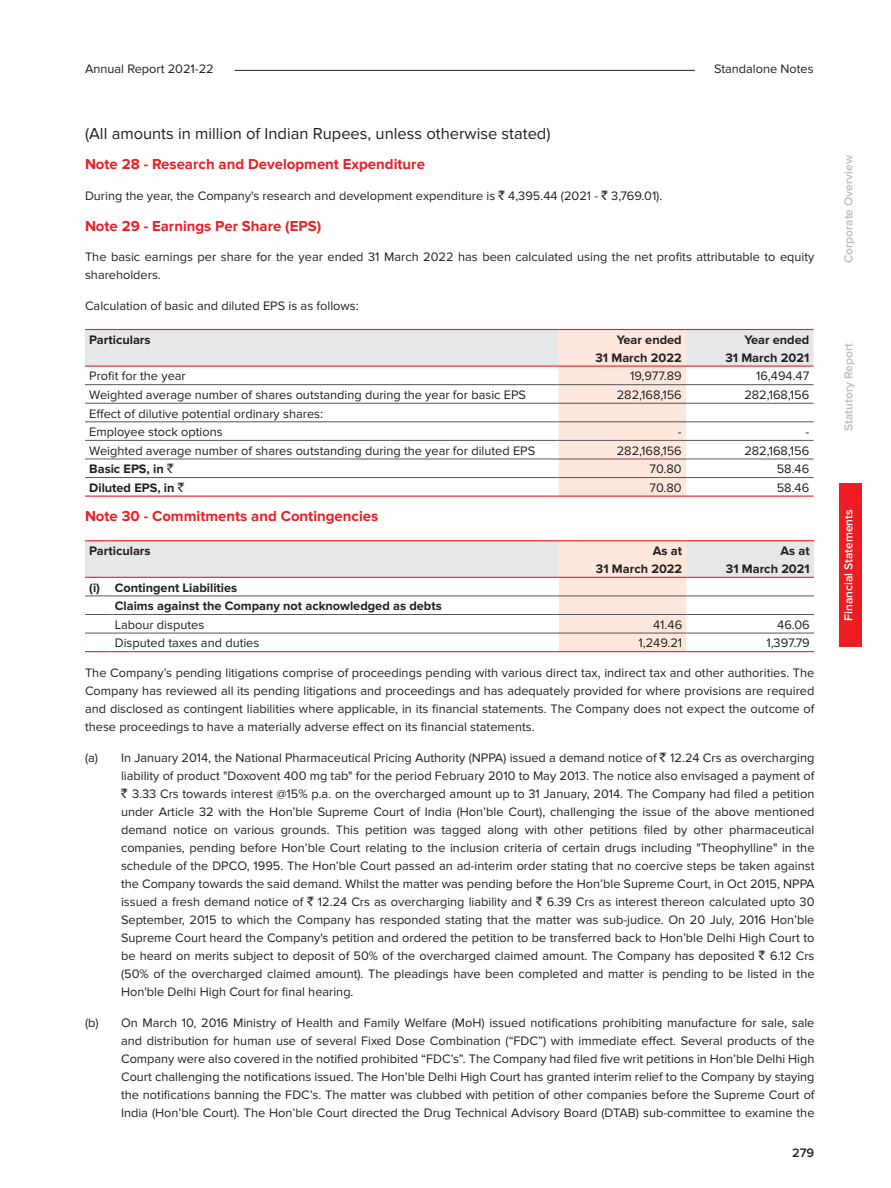
<style>
.page{position:relative;width:891px;height:1188px;background:#fff}
.page>*{position:absolute;margin:0;border:0;box-sizing:border-box;transform-origin:0 0}
.t1{font:16.5px "Proxima Nova";color:#231f20}
.t2{font:700 15px "Proxima Nova";color:#ee1d23}
.t3{font:12.75px/18px "Proxima Nova";color:#231f20;text-align:justify}
.t4{font:700 12.75px/18px "Proxima Nova";color:#231f20;text-align:right}
.t5{font:600 12.75px "Proxima Nova";color:#231f20}
.t6{font:600 12px "Proxima Nova";color:#bcbdc0}
.t7{font:600 12px "Proxima Nova";color:#fff}
.s1{font-family:"Rupee Foradian"}
.s2{font-family:"Rupee Foradian";font-weight:400}
</style>
<div class="page">
<div style="left:839px;top:484px;width:22px;height:163px;background:#ee1d23"></div>
<hr style="left:235px;top:70px;width:460px;height:1px;background:#231f20">
<svg style="left:85px;top:330px;width:729px;height:166px"></svg>
<hr style="left:85px;top:329px;width:473px;height:1px;background:#ee1d23">
<hr style="left:558px;top:329px;width:128px;height:1px;background:#ee1d23">
<hr style="left:686px;top:329px;width:128px;height:1px;background:#ee1d23">
<hr style="left:85px;top:366px;width:473px;height:1px;background:#ee1d23">
<hr style="left:558px;top:366px;width:128px;height:1px;background:#ee1d23">
<hr style="left:686px;top:366px;width:128px;height:1px;background:#ee1d23">
<hr style="left:85px;top:477px;width:473px;height:1px;background:#57585a">
<hr style="left:558px;top:477px;width:128px;height:1px;background:#57585a">
<hr style="left:686px;top:477px;width:128px;height:1px;background:#57585a">
<hr style="left:85px;top:496px;width:473px;height:1px;background:#ee1d23">
<hr style="left:558px;top:496px;width:128px;height:1px;background:#ee1d23">
<hr style="left:686px;top:496px;width:128px;height:1px;background:#ee1d23">
<hr style="left:85px;top:384px;width:473px;height:1px;background:#57585a">
<hr style="left:558px;top:384px;width:128px;height:1px;background:#57585a">
<hr style="left:686px;top:384px;width:128px;height:1px;background:#57585a">
<hr style="left:85px;top:403px;width:473px;height:1px;background:#57585a">
<hr style="left:558px;top:403px;width:128px;height:1px;background:#57585a">
<hr style="left:686px;top:403px;width:128px;height:1px;background:#57585a">
<hr style="left:85px;top:422px;width:473px;height:1px;background:#57585a">
<hr style="left:558px;top:422px;width:128px;height:1px;background:#57585a">
<hr style="left:686px;top:422px;width:128px;height:1px;background:#57585a">
<hr style="left:85px;top:440px;width:473px;height:1px;background:#57585a">
<hr style="left:558px;top:440px;width:128px;height:1px;background:#57585a">
<hr style="left:686px;top:440px;width:128px;height:1px;background:#57585a">
<hr style="left:85px;top:459px;width:473px;height:1px;background:#57585a">
<hr style="left:558px;top:459px;width:128px;height:1px;background:#57585a">
<hr style="left:686px;top:459px;width:128px;height:1px;background:#57585a">
<svg style="left:85px;top:540px;width:729px;height:112px"></svg>
<hr style="left:111px;top:614px;width:448px;height:1px;background:#57585a">
<hr style="left:559px;top:614px;width:127px;height:1px;background:#57585a">
<hr style="left:686px;top:614px;width:128px;height:1px;background:#57585a">
<p class="t3" style="left:85px;top:60px;width:130px">Annual Report 2021-22</p>
<p class="t3" style="left:714px;top:60px;width:101px">Standalone Notes</p>
<p class="t1" style="left:85px;top:124px;width:467px">(All amounts in million of Indian Rupees, unless otherwise stated)</p>
<p class="t2" style="left:85px;top:156px;width:341px">Note 28 - Research and Development Expenditure</p>
<p class="t3" style="left:85px;top:187px;width:579px">During the year, the Company's research and development expenditure is <span class="s1">`</span> 4,395.44 (2021 - <span class="s1">`</span> 3,769.01).</p>
<p class="t2" style="left:85px;top:217px;width:238px">Note 29 - Earnings Per Share (EPS)</p>
<p class="t3" style="left:85px;top:248px;width:731px">The basic earnings per share for the year ended 31 March 2022 has been calculated using the net profits attributable to equity shareholders.</p>
<p class="t3" style="left:85px;top:297px;width:275px">Calculation of basic and diluted EPS is as follows:</p>
<p class="t4" style="left:89px;top:331px;width:63px">Particulars</p>
<p class="t4" style="left:595px;top:331px;width:88px">Year ended<br>31 March 2022</p>
<p class="t4" style="left:725px;top:331px;width:85px">Year ended<br>31 March 2021</p>
<p class="t3" style="left:89px;top:367px;width:98px">Profit for the year</p>
<p class="t3" style="left:630px;top:367px;width:53px">19,977.89</p>
<p class="t3" style="left:756px;top:367px;width:55px">16,494.47</p>
<p class="t3" style="left:89px;top:386px;width:438px">Weighted average number of shares outstanding during the year for basic EPS</p>
<p class="t3" style="left:617px;top:386px;width:66px">282,168,156</p>
<p class="t3" style="left:744px;top:386px;width:66px">282,168,156</p>
<p class="t3" style="left:89px;top:404px;width:235px;line-height:18.6px">Effect of dilutive potential ordinary shares:<br>Employee stock options</p>
<p class="t3" style="left:678px;top:423px;width:5px">-</p>
<p class="t3" style="left:805px;top:423px;width:5px">-</p>
<p class="t3" style="left:89px;top:442px;width:447px">Weighted average number of shares outstanding during the year for diluted EPS</p>
<p class="t3" style="left:617px;top:442px;width:66px">282,168,156</p>
<p class="t3" style="left:744px;top:442px;width:66px">282,168,156</p>
<p class="t4" style="left:89px;top:460px;width:86px">Basic EPS, in <span class="s2">`</span></p>
<p class="t3" style="left:650px;top:460px;width:34px">70.80</p>
<p class="t3" style="left:777px;top:460px;width:34px">58.46</p>
<p class="t4" style="left:89px;top:479px;width:96px">Diluted EPS, in <span class="s2">`</span></p>
<p class="t3" style="left:650px;top:479px;width:34px">70.80</p>
<p class="t3" style="left:777px;top:479px;width:34px">58.46</p>
<p class="t2" style="left:85px;top:508px;width:295px">Note 30 - Commitments and Contingencies</p>
<p class="t4" style="left:89px;top:542px;width:63px">Particulars</p>
<p class="t4" style="left:596px;top:542px;width:88px">As at<br>31 March 2022</p>
<p class="t4" style="left:726px;top:542px;width:85px">As at<br>31 March 2021</p>
<p class="t4" style="left:115px;top:578px;width:328px;line-height:18.6px;text-align:left;text-indent:-26px">(i) Contingent Liabilities<br>Claims against the Company not acknowledged as debts</p>
<p class="t3" style="left:115px;top:616px;width:91px">Labour disputes</p>
<p class="t3" style="left:653px;top:616px;width:31px">41.46</p>
<p class="t3" style="left:777px;top:616px;width:34px">46.06</p>
<p class="t3" style="left:115px;top:634px;width:146px">Disputed taxes and duties</p>
<p class="t3" style="left:638px;top:634px;width:45px">1,249.21</p>
<p class="t3" style="left:766px;top:634px;width:45px">1,397.79</p>
<p class="t3" style="left:85px;top:664px;width:731px">The Company’s pending litigations comprise of proceedings pending with various direct tax, indirect tax and other authorities. The Company has reviewed all its pending litigations and proceedings and has adequately provided for where provisions are required and disclosed as contingent liabilities where applicable, in its financial statements. The Company does not expect the outcome of these proceedings to have a materially adverse effect on its financial statements.</p>
<p class="t3" style="left:121px;top:749px;width:695px;text-indent:-36px">(a) In January 2014, the National Pharmaceutical Pricing Authority (NPPA) issued a demand notice of <span class="s1">`</span> 12.24 Crs as overcharging liability of product "Doxovent 400 mg tab" for the period February 2010 to May 2013. The notice also envisaged a payment of <span class="s1">`</span> 3.33 Crs towards interest @15% p.a. on the overcharged amount up to 31 January, 2014. The Company had filed a petition under Article 32 with the Hon’ble Supreme Court of India (Hon’ble Court), challenging the issue of the above mentioned demand notice on various grounds. This petition was tagged along with other petitions filed by other pharmaceutical companies, pending before Hon’ble Court relating to the inclusion criteria of certain drugs including "Theophylline" in the schedule of the DPCO, 1995. The Hon’ble Court passed an ad-interim order stating that no coercive steps be taken against the Company towards the said demand. Whilst the matter was pending before the Hon’ble Supreme Court, in Oct 2015, NPPA issued a fresh demand notice of <span class="s1">`</span> 12.24 Crs as overcharging liability and <span class="s1">`</span> 6.39 Crs as interest thereon calculated upto 30<br>September, 2015 to which the Company has responded stating that the matter was sub-judice. On 20 July, 2016 Hon’ble Supreme Court heard the Company's petition and ordered the petition to be transferred back to Hon’ble Delhi High Court to be heard on merits subject to deposit of 50% of the overcharged claimed amount. The Company has deposited <span class="s1">`</span> 6.12 Crs (50% of the overcharged claimed amount). The pleadings have been completed and matter is pending to be listed in the Hon'ble Delhi High Court for final hearing.</p>
<p class="t3" style="left:121px;top:1013px;width:695px;text-indent:-36px">(b) On March 10, 2016 Ministry of Health and Family Welfare (MoH) issued notifications prohibiting manufacture for sale, sale and distribution for human use of several Fixed Dose Combination (“FDC”) with immediate effect. Several products of the Company were also covered in the notified prohibited “FDC’s”. The Company had filed five writ petitions in Hon’ble Delhi High Court challenging the notifications issued. The Hon’ble Delhi High Court has granted interim relief to the Company by staying the notifications banning the FDC’s. The matter was clubbed with petition of other companies before the Supreme Court of India (Hon’ble Court). The Hon’ble Court directed the Drug Technical Advisory Board (DTAB) sub-committee to examine the</p>
<p class="t5" style="left:792px;top:1146px;width:24px">279</p>
<p class="t6" style="left:842px;top:263px;width:109px;rotate:-90deg">Corporate Overview</p>
<p class="t6" style="left:842px;top:431px;width:89px;rotate:-90deg">Statutory Report</p>
<p class="t7" style="left:842px;top:621px;width:113px;rotate:-90deg">Financial Statements</p>
</div>
